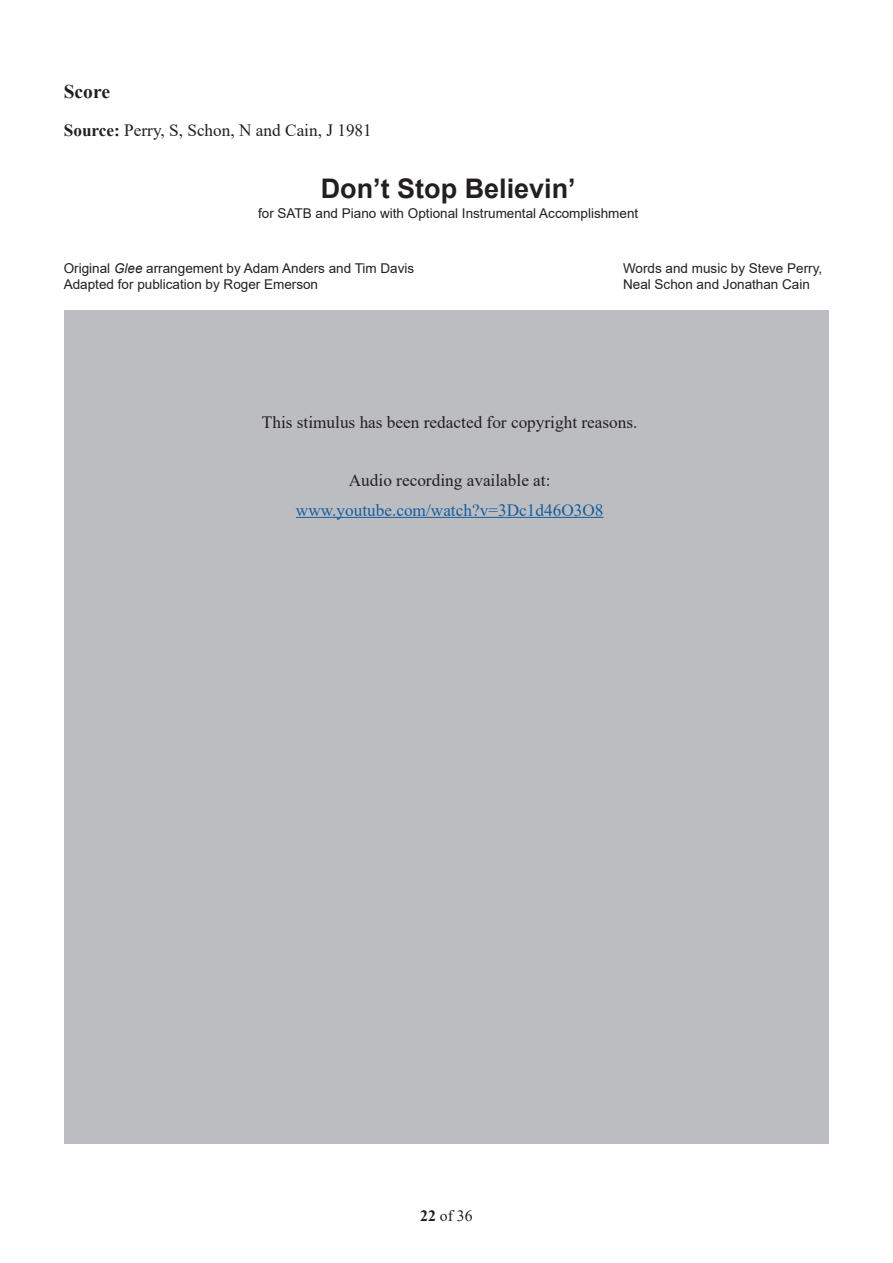
<style>
.page{position:relative;width:893px;height:1263px;background:#fff}
.page>*{position:absolute;margin:0;border:0;box-sizing:border-box;transform-origin:0 0}
.t1{font:700 27px "Arial";color:#231f20}
.t2{font:700 19.5px "Times New Roman";color:#231f20}
.t3{font:17.25px "Times New Roman";color:#231f20}
.t4{font:17.25px "Times New Roman";color:#175d9e}
.t5{font:15.75px "Times New Roman";color:#231f20}
.t6{font:13.5px/16.2px "Arial";color:#231f20}
.s1{font-weight:700}
.s2{font-style:italic}
</style>
<div class="page">
<div style="left:64px;top:310px;width:764px;height:834px;background:#bcbdc0"></div>
<hr style="left:296px;top:517px;width:307px;height:1px;background:#175d9e">
<h2 class="t2" style="left:64px;top:78px;width:48px">Score</h2>
<p class="t3" style="left:64px;top:118px;width:310px"><span class="s1">Source:</span> Perry, S, Schon, N and Cain, J 1981</p>
<h1 class="t1" style="left:321px;top:169px;width:257px">Don’t Stop Believin’</h1>
<p class="t6" style="left:258px;top:205px;width:382px">for SATB and Piano with Optional Instrumental Accomplishment</p>
<p class="t6" style="left:64px;top:260px;width:352px">Original <span class="s2">Glee</span> arrangement by Adam Anders and Tim Davis<br>Adapted for publication by Roger Emerson</p>
<p class="t6" style="left:623px;top:260px;width:201px">Words and music by Steve Perry,<br>Neal Schon and Jonathan Cain</p>
<p class="t3" style="left:262px;top:410px;width:377px">This stimulus has been redacted for copyright reasons.</p>
<p class="t3" style="left:349px;top:468px;width:203px">Audio recording available at:</p>
<p class="t4" style="left:296px;top:497px;width:309px">www.youtube.com/watch?v=3Dc1d46O3O8</p>
<p class="t5" style="left:420px;top:1204px;width:54px"><span class="s1">22</span> of 36</p>
</div>
